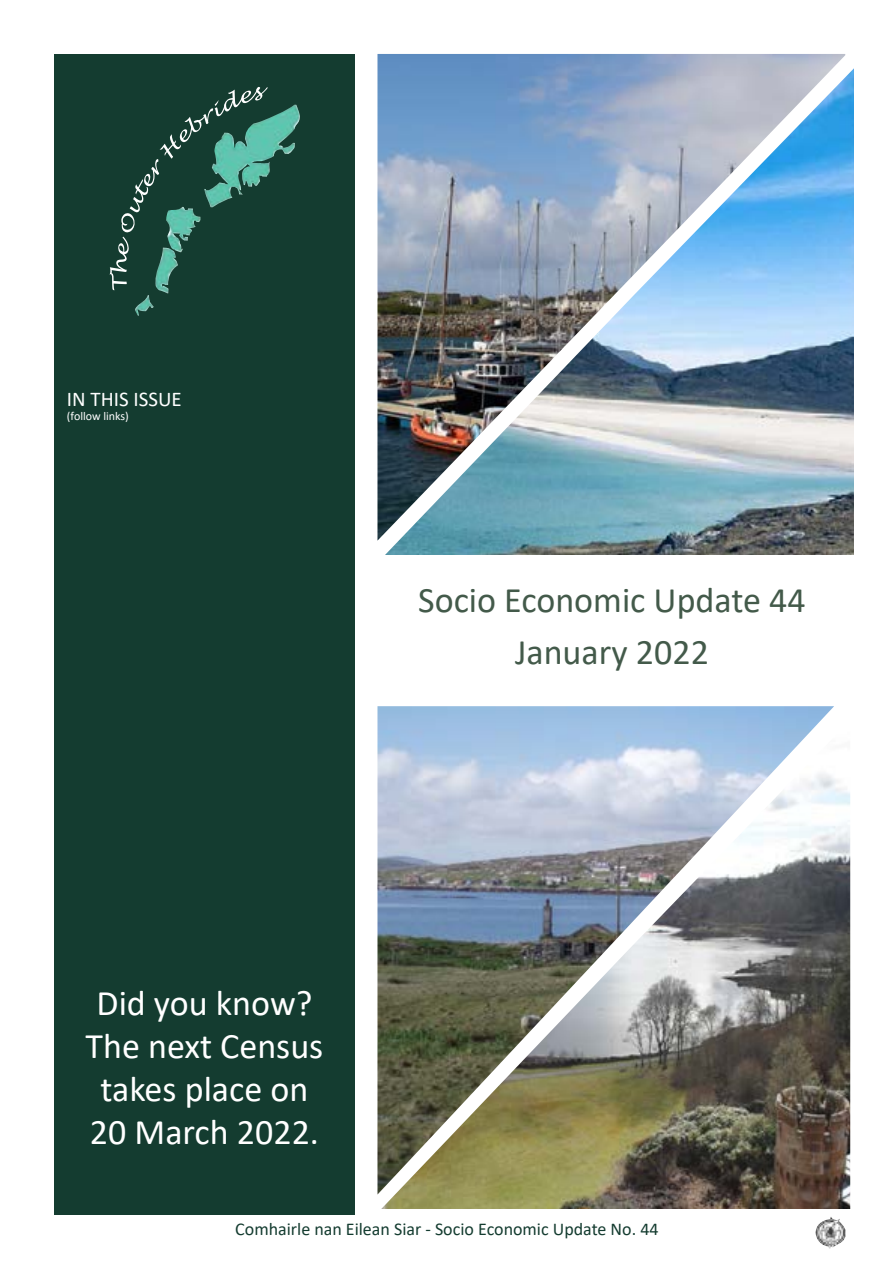
<style>
.page{position:relative;width:893px;height:1263px;background:#fff}
.page>*{position:absolute;margin:0;border:0;box-sizing:border-box;transform-origin:0 0}
.Census{font:36px/43.2px "Calibri";color:#fff;text-align:center}
.Front_heading_green{font:36px "Calibri";color:#435a4a}
.Front_Heading_Paper{font:21px "Calibri";color:#fff}
.small_green{font:18px "Calibri";color:#143c30}
.small_paper{font:12px "Calibri";color:#fff}
</style>
<div class="page">
<div style="left:54px;top:54px;width:301px;height:1161px;background:#143c30"></div>
<img style="left:268px;top:105px;width:32px;height:70px">
<svg style="left:110px;top:87px;width:158px;height:203px"></svg>
<img style="left:815px;top:1217px;width:30px;height:31px">
<img style="left:377px;top:54px;width:468px;height:487px">
<img style="left:385px;top:68px;width:469px;height:487px">
<img style="left:377px;top:706px;width:457px;height:488px">
<img style="left:381px;top:720px;width:469px;height:489px">
<p class="Front_Heading_Paper" style="left:67px;top:384px;width:116px">IN THIS ISSUE</p>
<p class="small_paper" style="left:67px;top:408px;width:63px">(follow links)</p>
<p class="Front_heading_green" style="left:418px;top:575px;width:389px">Socio Economic Update 44</p>
<p class="Front_heading_green" style="left:515px;top:627px;width:195px">January 2022</p>
<p class="Census" style="left:97px;top:980px;width:217px">Did you know?</p>
<p class="Census" style="left:86px;top:1023px;width:239px">The next Census takes place on</p>
<p class="Census" style="left:90px;top:1110px;width:231px">20 March 2022.</p>
<p class="small_green" style="left:235px;top:1216px;width:425px">Comhairle nan Eilean Siar - Socio Economic Update No. 44</p>
</div>
